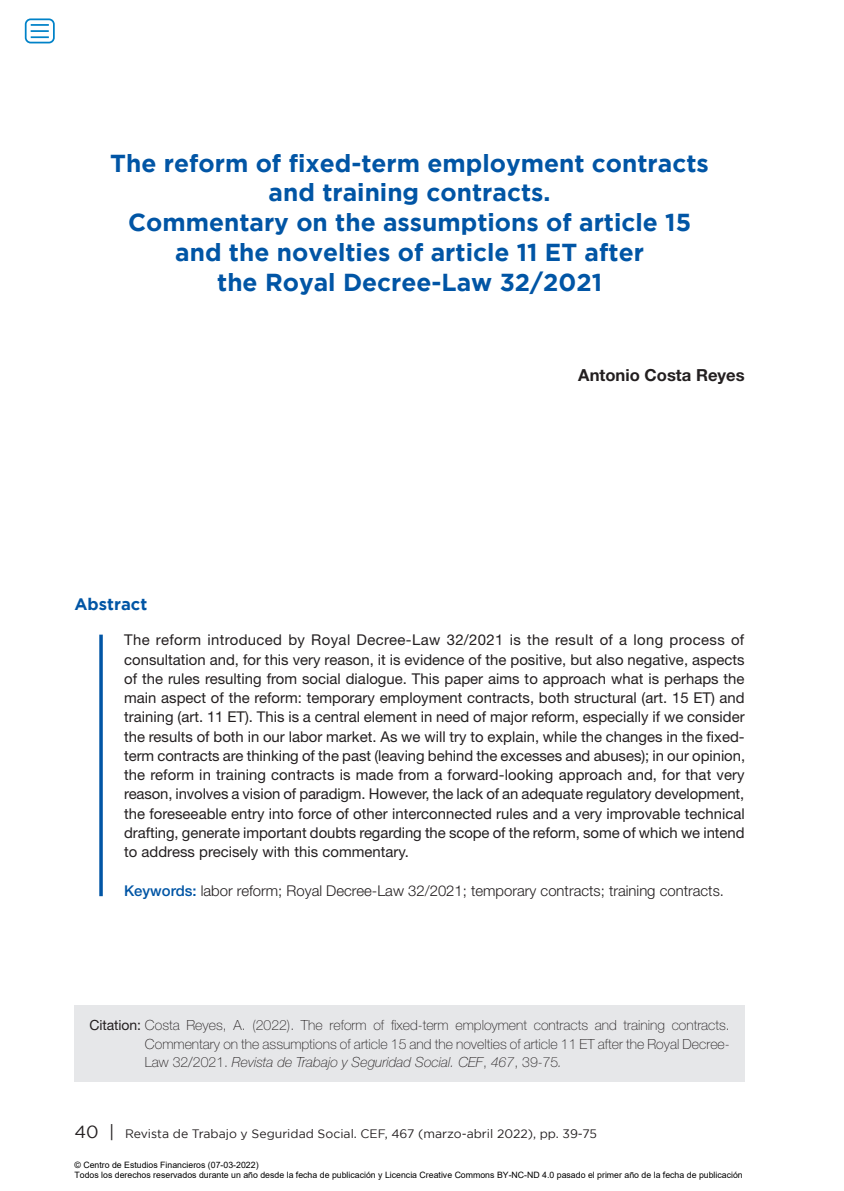
<style>
.page{position:relative;width:844px;height:1191px;background:#fff}
.page>*{position:absolute;margin:0;border:0;box-sizing:border-box;transform-origin:0 0}
.t1{font:700 24.5px/29.8px "Gotham";color:#0155a5;text-align:center}
.t2{font:700 16.62px "Helvetica Neue LT Std";color:#231f20}
.t3{font:700 16.62px "Gotham";color:#0155a5}
.t4{font:14.88px/19.2px "Helvetica Neue LT Std";color:#231f20;text-align:justify}
.t5{font:300 14.88px "Helvetica Neue LT Std";color:#231f20}
.t6{font:100 14px/18.4px "Helvetica Neue LT Std";color:#231f20;text-align:justify}
.t7{font:12.25px "Gotham";color:#231f20}
.t8{font:8.75px/10.5px "Arial";color:#000}
.s1{font-weight:500;color:#0155a5}
.s2{font-weight:400}
.s3{font-style:italic}
.s4{font-size:17.5px}
</style>
<div class="page">
<svg style="left:99px;top:634px;width:4px;height:262px"></svg>
<div style="left:74px;top:1005px;width:670px;height:76px;background:#e6e7e9"></div>
<div style="left:25px;top:18px;width:30px;height:25px;border:2px solid #0082c8;border-radius:5px"></div>
<svg style="left:31px;top:24px;width:18px;height:14px"></svg>
<h1 class="t1" style="left:110px;top:147px;width:600px">The reform of fixed-term employment contracts and training contracts.<br>Commentary on the assumptions of article 15 and the novelties of article 11 ET after<br>the Royal Decree-Law 32/2021</h1>
<p class="t2" style="left:578px;top:365px;width:168px">Antonio Costa Reyes</p>
<p class="t3" style="left:74px;top:594px;width:74px">Abstract</p>
<p class="t4" style="left:124px;top:630px;width:622px">The reform introduced by Royal Decree-Law 32/2021 is the result of a long process of consultation and, for this very reason, it is evidence of the positive, but also negative, aspects of the rules resulting from social dialogue. This paper aims to approach what is perhaps the main aspect of the reform: temporary employment contracts, both structural (art. 15 ET) and training (art. 11 ET). This is a central element in need of major reform, especially if we consider the results of both in our labor market. As we will try to explain, while the changes in the fixed&shy;term contracts are thinking of the past (leaving behind the excesses and abuses); in our opinion, the reform in training contracts is made from a forward-looking approach and, for that very reason, involves a vision of paradigm. However, the lack of an adequate regulatory development, the foreseeable entry into force of other interconnected rules and a very improvable technical drafting, generate important doubts regarding the scope of the reform, some of which we intend to address precisely with this commentary.</p>
<p class="t5" style="left:124px;top:881px;width:601px"><span class="s1">Keywords:</span> labor reform; Royal Decree-Law 32/2021; temporary contracts; training contracts.</p>
<p class="t6" style="left:145px;top:1016px;width:586px;text-indent:-56px"><span class="s2">Citation:</span> Costa Reyes, A. (2022). The reform of fixed-term employment contracts and training contracts.<br>Commentary on the assumptions of article 15 and the novelties of article 11 ET after the Royal Decree-Law 32/2021. <span class="s3">Revista de Trabajo y Seguridad Social. CEF</span>, <span class="s3">467</span>, 39-75<span class="s3">.</span></p>
<p class="t7" style="left:74px;top:1127px;width:524px"><span class="s4">40 |</span> Revista de Trabajo y Seguridad Social. CEF, 467 (marzo-abril 2022), pp. 39-75</p>
<p class="t8" style="left:74px;top:1159px;width:669px">© Centro de Estudios Financieros (07-03-2022)<br>Todos los derechos reservados durante un año desde la fecha de publicación y Licencia Creative Commons BY-NC-ND 4.0 pasado el primer año de la fecha de publicación</p>
</div>
